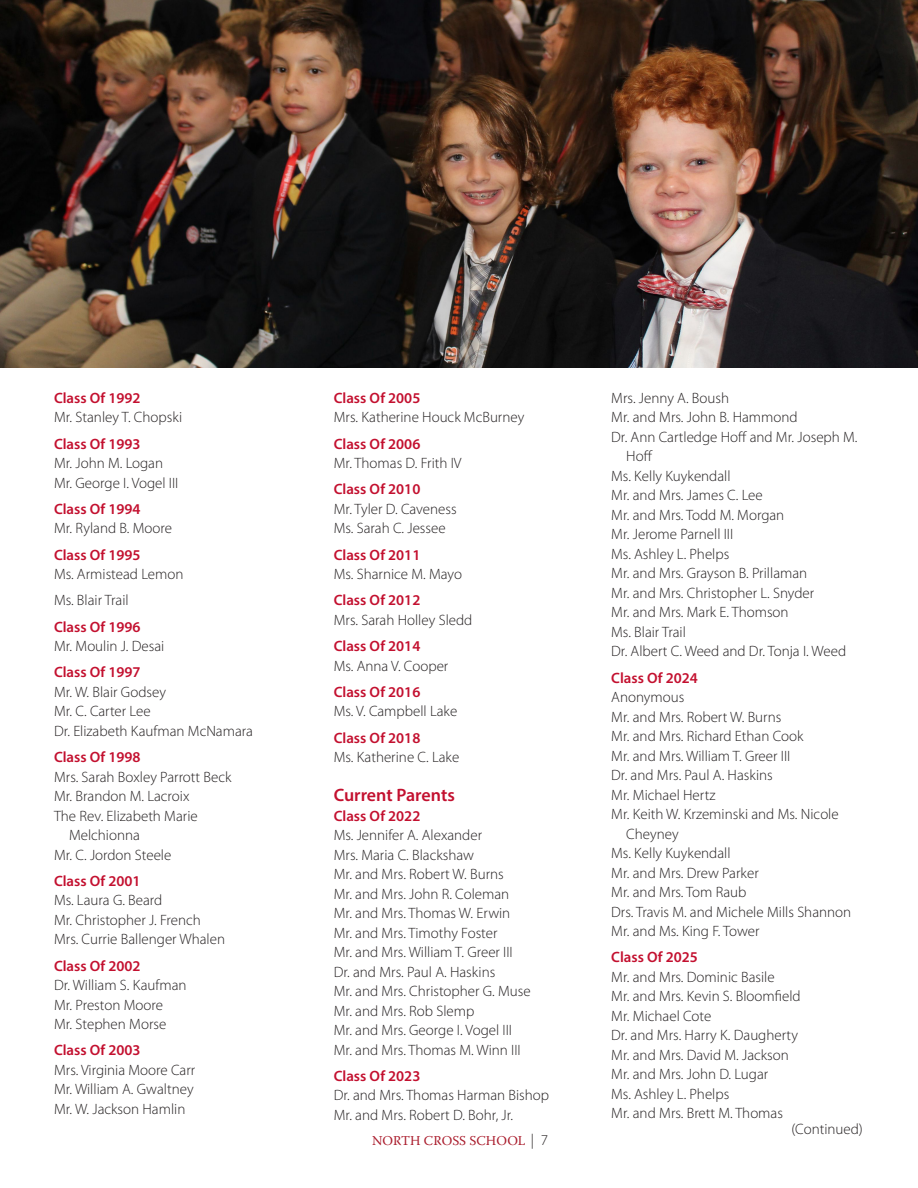
<style>
.page{position:relative;width:918px;height:1188px;background:#fff}
.page>*{position:absolute;margin:0;border:0;box-sizing:border-box;transform-origin:0 0}
.t1{font:18px "Myriad Variable Concept";letter-spacing:-.005em;color:#c3102f}
.t2{font:300 15px/19.5px "Myriad Pro";color:#231f20}
.t3{font:15px "Myriad Variable Concept";color:#c3102f}
.t4{font:13.5px "Warnock Pro";letter-spacing:.005em;color:#aa1d2d}
.s1{font-family:"Myriad Pro";font-weight:300;font-size:15px;color:#231f20}
</style>
<div class="page">
<img style="left:0;top:0;width:918px;height:367px">
<p class="t3" style="left:54px;top:389px;width:88px">Class Of 1992</p>
<p class="t2" style="left:54px;top:407px;width:130px">Mr. Stanley T. Chopski</p>
<p class="t3" style="left:54px;top:435px;width:88px">Class Of 1993</p>
<p class="t2" style="left:54px;top:453px;width:111px">Mr. John M. Logan</p>
<p class="t2" style="left:54px;top:473px;width:126px">Mr. George I. Vogel III</p>
<p class="t3" style="left:54px;top:500px;width:88px">Class Of 1994</p>
<p class="t2" style="left:54px;top:518px;width:120px">Mr. Ryland B. Moore</p>
<p class="t3" style="left:54px;top:546px;width:88px">Class Of 1995</p>
<p class="t2" style="left:54px;top:564px;width:131px">Ms. Armistead Lemon</p>
<p class="t2" style="left:54px;top:590px;width:76px">Ms. Blair Trail</p>
<p class="t3" style="left:54px;top:618px;width:88px">Class Of 1996</p>
<p class="t2" style="left:54px;top:636px;width:112px">Mr. Moulin J. Desai</p>
<p class="t3" style="left:54px;top:663px;width:88px">Class Of 1997</p>
<p class="t2" style="left:54px;top:682px;width:114px">Mr. W. Blair Godsey</p>
<p class="t2" style="left:54px;top:701px;width:98px">Mr. C. Carter Lee</p>
<p class="t2" style="left:54px;top:721px;width:201px">Dr. Elizabeth Kaufman McNamara</p>
<p class="t3" style="left:54px;top:748px;width:88px">Class Of 1998</p>
<p class="t2" style="left:54px;top:767px;width:179px">Mrs. Sarah Boxley Parrott Beck</p>
<p class="t2" style="left:54px;top:786px;width:137px">Mr. Brandon M. Lacroix</p>
<p class="t2" style="left:69px;top:806px;width:130px;text-indent:-15px">The Rev. Elizabeth Marie<br>Melchionna</p>
<p class="t2" style="left:54px;top:845px;width:119px">Mr. C. Jordon Steele</p>
<p class="t3" style="left:54px;top:872px;width:88px">Class Of 2001</p>
<p class="t2" style="left:54px;top:890px;width:110px">Ms. Laura G. Beard</p>
<p class="t2" style="left:54px;top:910px;width:148px">Mr. Christopher J. French</p>
<p class="t2" style="left:54px;top:929px;width:173px">Mrs. Currie Ballenger Whalen</p>
<p class="t3" style="left:54px;top:957px;width:88px">Class Of 2002</p>
<p class="t2" style="left:54px;top:975px;width:134px">Dr. William S. Kaufman</p>
<p class="t2" style="left:54px;top:995px;width:111px">Mr. Preston Moore</p>
<p class="t2" style="left:54px;top:1014px;width:114px">Mr. Stephen Morse</p>
<p class="t3" style="left:54px;top:1041px;width:88px">Class Of 2003</p>
<p class="t2" style="left:54px;top:1060px;width:143px">Mrs. Virginia Moore Carr</p>
<p class="t2" style="left:54px;top:1079px;width:141px">Mr. William A. Gwaltney</p>
<p class="t2" style="left:54px;top:1099px;width:133px">Mr. W. Jackson Hamlin</p>
<p class="t3" style="left:334px;top:389px;width:88px">Class Of 2005</p>
<p class="t2" style="left:334px;top:407px;width:192px">Mrs. Katherine Houck McBurney</p>
<p class="t3" style="left:334px;top:435px;width:88px">Class Of 2006</p>
<p class="t2" style="left:334px;top:453px;width:129px">Mr. Thomas D. Frith IV</p>
<p class="t3" style="left:334px;top:480px;width:88px">Class Of 2010</p>
<p class="t2" style="left:334px;top:499px;width:124px">Mr. Tyler D. Caveness</p>
<p class="t2" style="left:334px;top:518px;width:114px">Ms. Sarah C. Jessee</p>
<p class="t3" style="left:334px;top:546px;width:88px">Class Of 2011</p>
<p class="t2" style="left:334px;top:564px;width:130px">Ms. Sharnice M. Mayo</p>
<p class="t3" style="left:334px;top:591px;width:88px">Class Of 2012</p>
<p class="t2" style="left:334px;top:610px;width:140px">Mrs. Sarah Holley Sledd</p>
<p class="t3" style="left:334px;top:637px;width:88px">Class Of 2014</p>
<p class="t2" style="left:334px;top:656px;width:116px">Ms. Anna V. Cooper</p>
<p class="t3" style="left:334px;top:683px;width:88px">Class Of 2016</p>
<p class="t2" style="left:334px;top:701px;width:125px">Ms. V. Campbell Lake</p>
<p class="t3" style="left:334px;top:729px;width:88px">Class Of 2018</p>
<p class="t2" style="left:334px;top:747px;width:127px">Ms. Katherine C. Lake</p>
<p class="t1" style="left:334px;top:784px;width:123px">Current Parents</p>
<p class="t3" style="left:334px;top:807px;width:88px">Class Of 2022</p>
<p class="t2" style="left:334px;top:825px;width:150px">Ms. Jennifer A. Alexander</p>
<p class="t2" style="left:334px;top:845px;width:142px">Mrs. Maria C. Blackshaw</p>
<p class="t2" style="left:334px;top:864px;width:172px">Mr. and Mrs. Robert W. Burns</p>
<p class="t2" style="left:334px;top:884px;width:177px">Mr. and Mrs. John R. Coleman</p>
<p class="t2" style="left:334px;top:903px;width:178px">Mr. and Mrs. Thomas W. Erwin</p>
<p class="t2" style="left:334px;top:923px;width:165px">Mr. and Mrs. Timothy Foster</p>
<p class="t2" style="left:334px;top:942px;width:181px">Mr. and Mrs. William T. Greer III</p>
<p class="t2" style="left:334px;top:962px;width:163px">Dr. and Mrs. Paul A. Haskins</p>
<p class="t2" style="left:334px;top:981px;width:199px">Mr. and Mrs. Christopher G. Muse</p>
<p class="t2" style="left:334px;top:1001px;width:142px">Mr. and Mrs. Rob Slemp</p>
<p class="t2" style="left:334px;top:1020px;width:180px">Mr. and Mrs. George I. Vogel III</p>
<p class="t2" style="left:334px;top:1040px;width:188px">Mr. and Mrs. Thomas M. Winn III</p>
<p class="t3" style="left:334px;top:1067px;width:88px">Class Of 2023</p>
<p class="t2" style="left:334px;top:1085px;width:217px">Dr. and Mrs. Thomas Harman Bishop</p>
<p class="t2" style="left:334px;top:1105px;width:181px">Mr. and Mrs. Robert D. Bohr, Jr.</p>
<p class="t4" style="left:372px;top:1133px;width:177px">NORTH CROSS SCHOOL <span class="s1">| 7</span></p>
<p class="t2" style="left:611px;top:388px;width:119px">Mrs. Jenny A. Boush</p>
<p class="t2" style="left:611px;top:407px;width:188px">Mr. and Mrs. John B. Hammond</p>
<p class="t2" style="left:626px;top:427px;width:233px;text-indent:-15px">Dr. Ann Cartledge Hoff and Mr. Joseph M.<br>Hoff</p>
<p class="t2" style="left:611px;top:466px;width:121px">Ms. Kelly Kuykendall</p>
<p class="t2" style="left:611px;top:485px;width:153px">Mr. and Mrs. James C. Lee</p>
<p class="t2" style="left:611px;top:505px;width:175px">Mr. and Mrs. Todd M. Morgan</p>
<p class="t2" style="left:611px;top:524px;width:124px">Mr. Jerome Parnell III</p>
<p class="t2" style="left:611px;top:544px;width:120px">Ms. Ashley L. Phelps</p>
<p class="t2" style="left:611px;top:563px;width:198px">Mr. and Mrs. Grayson B. Prillaman</p>
<p class="t2" style="left:611px;top:583px;width:205px">Mr. and Mrs. Christopher L. Snyder</p>
<p class="t2" style="left:611px;top:602px;width:179px">Mr. and Mrs. Mark E. Thomson</p>
<p class="t2" style="left:611px;top:622px;width:76px">Ms. Blair Trail</p>
<p class="t2" style="left:611px;top:641px;width:236px">Dr. Albert C. Weed and Dr. Tonja I. Weed</p>
<p class="t3" style="left:611px;top:669px;width:88px">Class Of 2024</p>
<p class="t2" style="left:611px;top:687px;width:75px">Anonymous</p>
<p class="t2" style="left:611px;top:707px;width:172px">Mr. and Mrs. Robert W. Burns</p>
<p class="t2" style="left:611px;top:726px;width:194px">Mr. and Mrs. Richard Ethan Cook</p>
<p class="t2" style="left:611px;top:746px;width:181px">Mr. and Mrs. William T. Greer III</p>
<p class="t2" style="left:611px;top:765px;width:163px">Dr. and Mrs. Paul A. Haskins</p>
<p class="t2" style="left:611px;top:785px;width:106px">Mr. Michael Hertz</p>
<p class="t2" style="left:626px;top:804px;width:214px;text-indent:-15px">Mr. Keith W. Krzeminski and Ms. Nicole<br>Cheyney</p>
<p class="t2" style="left:611px;top:843px;width:121px">Ms. Kelly Kuykendall</p>
<p class="t2" style="left:611px;top:863px;width:149px">Mr. and Mrs. Drew Parker</p>
<p class="t2" style="left:611px;top:882px;width:137px">Mr. and Mrs. Tom Raub</p>
<p class="t2" style="left:611px;top:902px;width:241px">Drs. Travis M. and Michele Mills Shannon</p>
<p class="t2" style="left:611px;top:921px;width:150px">Mr. and Ms. King F. Tower</p>
<p class="t3" style="left:611px;top:948px;width:88px">Class Of 2025</p>
<p class="t2" style="left:611px;top:967px;width:165px">Mr. and Mrs. Dominic Basile</p>
<p class="t2" style="left:611px;top:986px;width:191px">Mr. and Mrs. Kevin S. Bloomfield</p>
<p class="t2" style="left:611px;top:1006px;width:102px">Mr. Michael Cote</p>
<p class="t2" style="left:611px;top:1025px;width:188px">Dr. and Mrs. Harry K. Daugherty</p>
<p class="t2" style="left:611px;top:1045px;width:179px">Mr. and Mrs. David M. Jackson</p>
<p class="t2" style="left:611px;top:1064px;width:159px">Mr. and Mrs. John D. Lugar</p>
<p class="t2" style="left:611px;top:1084px;width:120px">Ms. Ashley L. Phelps</p>
<p class="t2" style="left:611px;top:1103px;width:173px">Mr. and Mrs. Brett M. Thomas</p>
<p class="t2" style="left:791px;top:1120px;width:73px">(Continued)</p>
</div>
